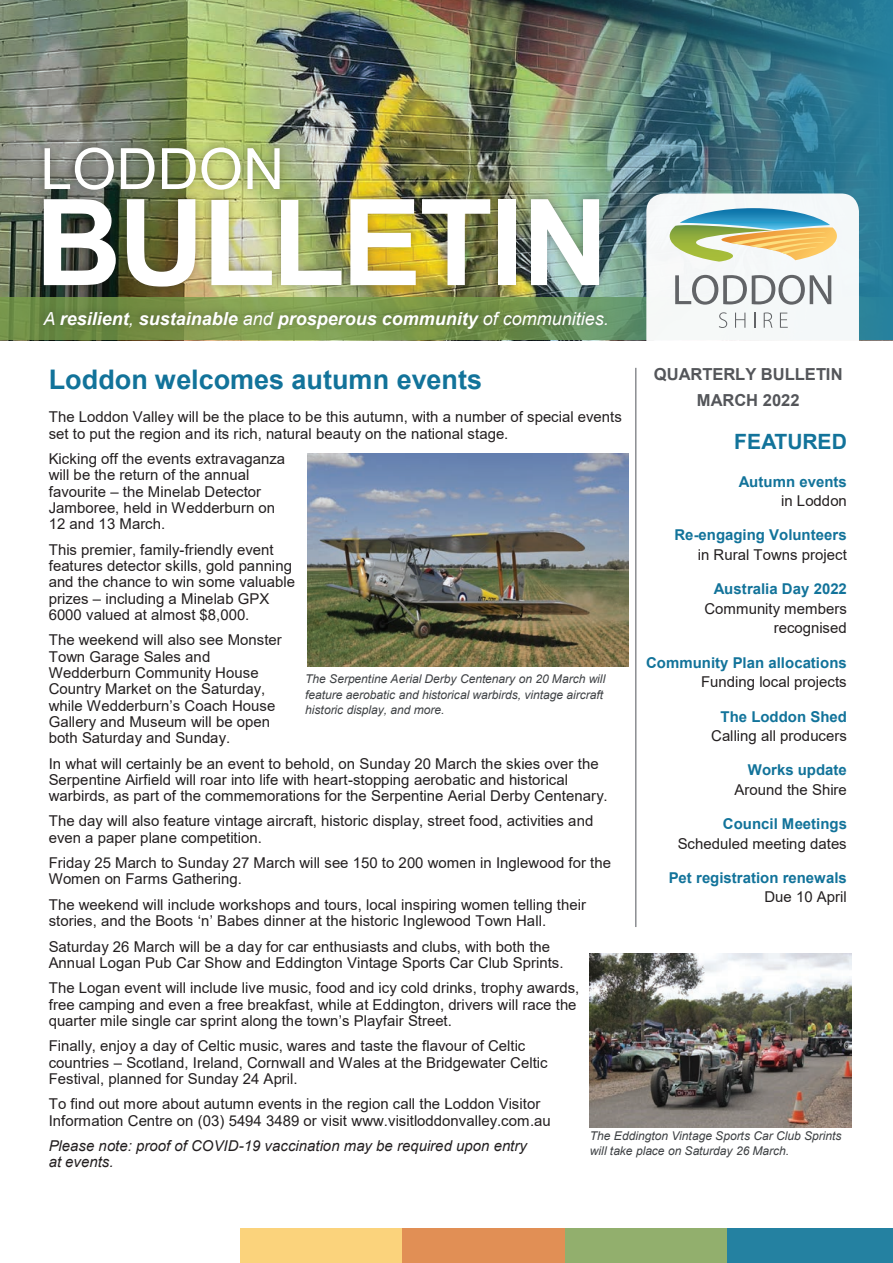
<style>
.page{position:relative;width:893px;height:1263px;background:#fff}
.page>*{position:absolute;margin:0;border:0;box-sizing:border-box;transform-origin:0 0}
.t1{font:700 121.5px "Arial";color:#fff}
.t2{font:700 120px "Arial";color:#fff}
.t3{font:57px "Arial";color:#fff}
.t4{font:700 27px "Arial";color:#12739a}
.t5{font:700 21px "Arial";letter-spacing:-.005em;color:#12739a}
.t6{font:italic 700 19.5px "Arial";letter-spacing:-.055em;color:#fff}
.t7{font:italic 700 18px "Arial";color:#fff}
.t8{font:700 16.5px/26px "Arial";letter-spacing:-.005em;color:#54565a;text-align:center}
.t9{font:15px/16.4px "Arial";color:#231f20}
.t10{font:700 15px "Arial";color:#12739a}
.t11{font:italic 15px/16.2px "Arial";color:#231f20}
.t12{font:italic 12px/15.5px "Arial";letter-spacing:-.005em;color:#3e4144}
.s1{font-weight:400}
</style>
<div class="page">
<img style="left:0;top:0;width:507px;height:298px">
<svg style="left:0;top:298px;width:507px;height:42px;background:#77954a"></svg>
<img style="left:507px;top:0;width:386px;height:340px">
<div style="left:33px;top:189px;width:574px;height:106px;background:#231f20;opacity:.4"></div>
<div style="left:35px;top:138px;width:253px;height:59px;background:#231f20;opacity:.4"></div>
<div style="left:34px;top:302px;width:580px;height:34px;background:#231f20;opacity:.4"></div>
<div style="left:646px;top:193px;width:213px;height:171px;background:#f6f9f9;border-radius:18px"></div>
<svg style="left:670px;top:208px;width:167px;height:54px"></svg>
<svg style="left:719px;top:312px;width:8px;height:16px"></svg>
<svg style="left:735px;top:313px;width:10px;height:15px"></svg>
<svg style="left:754px;top:313px;width:1px;height:15px"></svg>
<svg style="left:764px;top:312px;width:8px;height:16px"></svg>
<svg style="left:780px;top:313px;width:8px;height:15px"></svg>
<svg style="left:675px;top:275px;width:156px;height:30px"></svg>
<div style="left:240px;top:1229px;width:162px;height:34px;background:#fbd37c"></div>
<div style="left:402px;top:1229px;width:163px;height:34px;background:#e18f55"></div>
<div style="left:565px;top:1229px;width:162px;height:34px;background:#92af6d"></div>
<div style="left:727px;top:1229px;width:166px;height:34px;background:#2481a1"></div>
<hr style="left:635px;top:368px;width:1px;height:559px;background:#51555b">
<img style="left:635px;top:367px;width:2px;height:22px">
<img style="left:590px;top:953px;width:262px;height:175px">
<img style="left:307px;top:453px;width:321px;height:214px">
<h3 class="t3" style="left:39px;top:125px;width:246px">LODDON</h3>
<h1 class="t1" style="left:34px;top:158px;width:602px">BULLETIN</h1>
<p class="t7" style="left:43px;top:307px;width:567px"><span class="s1">A</span> resilient<span class="s1">,</span> sustainable <span class="s1">and</span> prosperous community <span class="s1">of communities.</span></p>
<h2 class="t2" style="left:342px;top:164px;width:269px">ETIN</h2>
<h3 class="t6" style="left:42px;top:304px;width:579px"><span class="s1">A</span> resilient, sustainable <span class="s1">and</span> prosperous community <span class="s1">of communities.</span></h3>
<p class="t8" style="left:654px;top:362px;width:190px">QUARTERLY BULLETIN<br>MARCH 2022</p>
<h3 class="t5" style="left:734px;top:427px;width:114px">FEATURED</h3>
<p class="t10" style="left:739px;top:471px;width:110px">Autumn events</p>
<p class="t9" style="left:781px;top:492px;width:67px">in Loddon</p>
<p class="t10" style="left:674px;top:525px;width:174px">Re-engaging Volunteers</p>
<p class="t9" style="left:698px;top:546px;width:150px">in Rural Towns project</p>
<p class="t10" style="left:714px;top:578px;width:135px">Australia Day 2022</p>
<p class="t9" style="left:704px;top:599px;width:144px;line-height:19.5px;text-align:right">Community members recognised</p>
<p class="t10" style="left:646px;top:652px;width:202px">Community Plan allocations</p>
<p class="t9" style="left:701px;top:673px;width:147px">Funding local projects</p>
<p class="t10" style="left:720px;top:706px;width:128px">The Loddon Shed</p>
<p class="t9" style="left:711px;top:727px;width:137px">Calling all producers</p>
<p class="t10" style="left:748px;top:759px;width:100px">Works update</p>
<p class="t9" style="left:735px;top:781px;width:114px">Around the Shire</p>
<p class="t10" style="left:723px;top:813px;width:126px">Council Meetings</p>
<p class="t9" style="left:678px;top:835px;width:171px">Scheduled meeting dates</p>
<p class="t10" style="left:669px;top:867px;width:180px">Pet registration renewals</p>
<p class="t9" style="left:764px;top:889px;width:84px">Due 10 April</p>
<h3 class="t4" style="left:49px;top:361px;width:435px">Loddon welcomes autumn events</h3>
<p class="t9" style="left:49px;top:409px;width:575px">The Loddon Valley will be the place to be this autumn, with a number of special events set to put the region and its rich, natural beauty on the national stage.</p>
<p class="t9" style="left:49px;top:450px;width:238px">Kicking off the events extravaganza will be the return of the annual favourite – the Minelab Detector<br>Jamboree, held in Wedderburn on<br>12 and 13 March.</p>
<p class="t9" style="left:49px;top:541px;width:248px">This premier, family-friendly event features detector skills, gold panning and the chance to win some valuable prizes – including a Minelab GPX 6000 valued at almost $8,000.</p>
<p class="t9" style="left:49px;top:632px;width:235px">The weekend will also see Monster<br>Town Garage Sales and<br>Wedderburn Community House<br>Country Market on the Saturday, while Wedderburn’s Coach House<br>Gallery and Museum will be open both Saturday and Sunday.</p>
<p class="t9" style="left:49px;top:755px;width:560px">In what will certainly be an event to behold, on Sunday 20 March the skies over the<br>Serpentine Airfield will roar into life with heart-stopping aerobatic and historical warbirds, as part of the commemorations for the Serpentine Aerial Derby Centenary.</p>
<p class="t9" style="left:49px;top:813px;width:546px">The day will also feature vintage aircraft, historic display, street food, activities and even a paper plane competition.</p>
<p class="t9" style="left:49px;top:855px;width:564px">Friday 25 March to Sunday 27 March will see 150 to 200 women in Inglewood for the<br>Women on Farms Gathering.</p>
<p class="t9" style="left:49px;top:896px;width:539px">The weekend will include workshops and tours, local inspiring women telling their stories, and the Boots ‘n’ Babes dinner at the historic Inglewood Town Hall.</p>
<p class="t9" style="left:49px;top:938px;width:516px">Saturday 26 March will be a day for car enthusiasts and clubs, with both the<br>Annual Logan Pub Car Show and Eddington Vintage Sports Car Club Sprints.</p>
<p class="t9" style="left:49px;top:980px;width:532px">The Logan event will include live music, food and icy cold drinks, trophy awards, free camping and even a free breakfast, while at Eddington, drivers will race the quarter mile single car sprint along the town’s Playfair Street.</p>
<p class="t9" style="left:49px;top:1038px;width:500px">Finally, enjoy a day of Celtic music, wares and taste the flavour of Celtic countries – Scotland, Ireland, Cornwall and Wales at the Bridgewater Celtic<br>Festival, planned for Sunday 24 April.</p>
<p class="t9" style="left:49px;top:1095px;width:503px">To find out more about autumn events in the region call the Loddon Visitor<br>Information Centre on (03) 5494 3489 or visit www.visitloddonvalley.com.au</p>
<p class="t11" style="left:49px;top:1138px;width:480px">Please note: proof of COVID-19 vaccination may be required upon entry at events.</p>
<p class="t12" style="left:305px;top:672px;width:302px">The Serpentine Aerial Derby Centenary on 20 March will feature aerobatic and historical warbirds, vintage aircraft historic display, and more.</p>
<p class="t12" style="left:590px;top:1128px;width:253px">The Eddington Vintage Sports Car Club Sprints will take place on Saturday 26 March.</p>
</div>
